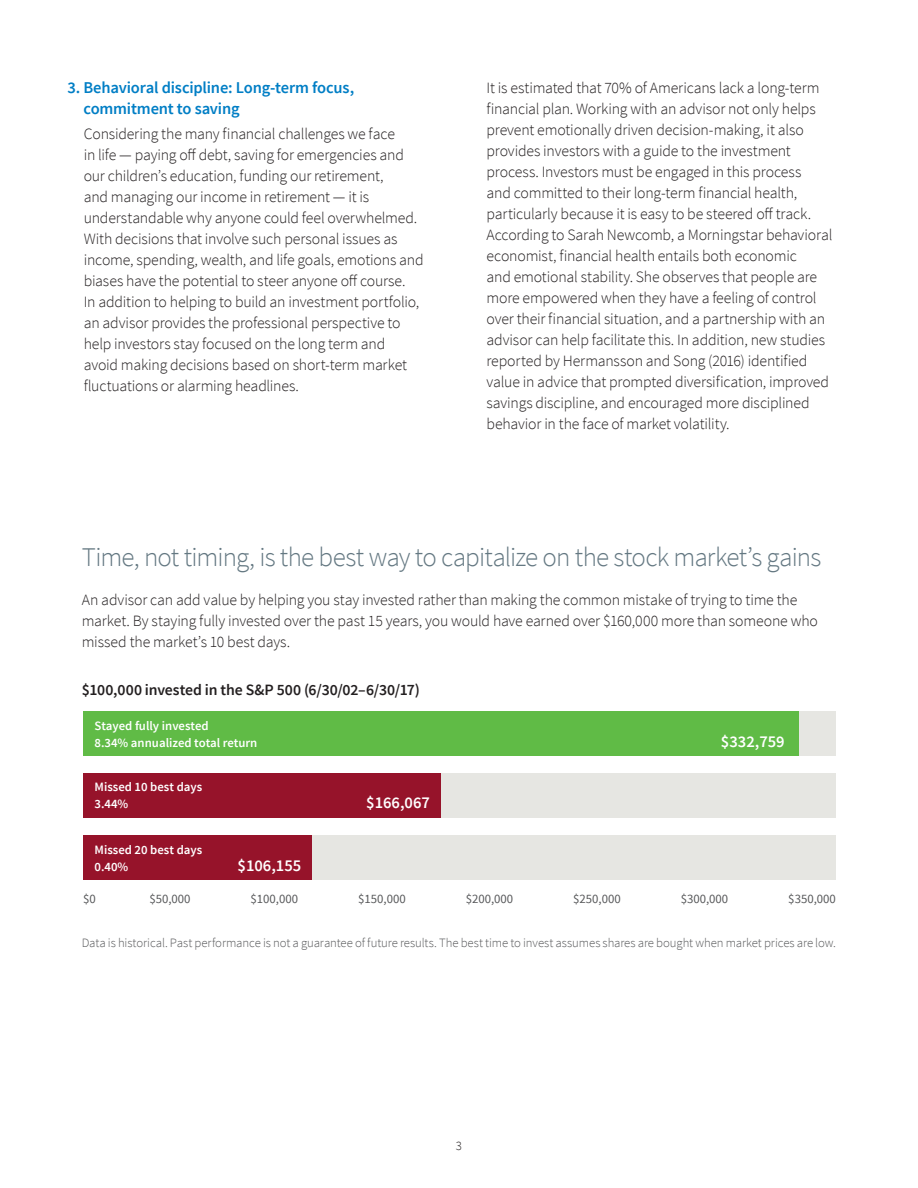
<style>
.page{position:relative;width:918px;height:1188px;background:#fff}
.page>*{position:absolute;margin:0;border:0;box-sizing:border-box;transform-origin:0 0}
.Chart_title{font:300 27px "Source Sans Pro";letter-spacing:-.03em;color:#647882}
.Subhead{font:600 16.5px/21px "Source Sans Pro";letter-spacing:-.01em;color:#007ec5}
.t1{font:600 16.5px "Source Sans Pro";color:#fff}
.Body{font:300 15.75px/21px "Source Sans Pro";letter-spacing:-.01em;color:#231f20}
.Body-2{font:600 15.75px "Source Sans Pro";letter-spacing:-.005em;color:#231f20}
.Footnote{font:300 12.75px "Source Sans Pro";letter-spacing:-.01em;color:#57585a}
.t2{font:600 12.75px/17px "Source Sans Pro";color:#fff}
.t3{font:12.75px "Source Sans Pro";color:#57585a}
.t4{font:300 12.75px "Source Sans Pro";color:#231f20}
</style>
<div class="page">
<div style="left:83px;top:711px;width:753px;height:45px;background:#e6e6e2"></div>
<div style="left:83px;top:773px;width:753px;height:45px;background:#e6e6e2"></div>
<div style="left:83px;top:835px;width:753px;height:45px;background:#e6e6e2"></div>
<div style="left:83px;top:711px;width:716px;height:45px;background:#60bb46"></div>
<div style="left:83px;top:773px;width:357px;height:45px;background:#96132a"></div>
<div style="left:83px;top:835px;width:228px;height:45px;background:#96132a"></div>
<p class="Subhead" style="left:83px;top:78px;width:272px;text-indent:-16px">3. Behavioral discipline: Long-term focus, commitment to saving</p>
<p class="Body" style="left:84px;top:123px;width:341px">Considering the many financial challenges we face<br>in life — paying off debt, saving for emergencies and our children’s education, funding our retirement,<br>and managing our income in retirement — it is understandable why anyone could feel overwhelmed.<br>With decisions that involve such personal issues as income, spending, wealth, and life goals, emotions and biases have the potential to steer anyone off course.<br>In addition to helping to build an investment portfolio, an advisor provides the professional perspective to help investors stay focused on the long term and avoid making decisions based on short-term market fluctuations or alarming headlines.</p>
<p class="Body" style="left:487px;top:77px;width:347px">It is estimated that 70% of Americans lack a long-term financial plan. Working with an advisor not only helps prevent emotionally driven decision-making, it also provides investors with a guide to the investment process. Investors must be engaged in this process<br>and committed to their long-term financial health, particularly because it is easy to be steered off track.<br>According to Sarah Newcomb, a Morningstar behavioral economist, financial health entails both economic<br>and emotional stability. She observes that people are more empowered when they have a feeling of control over their financial situation, and a partnership with an advisor can help facilitate this. In addition, new studies reported by Hermansson and Song (2016) identified value in advice that prompted diversification, improved savings discipline, and encouraged more disciplined behavior in the face of market volatility.</p>
<p class="Chart_title" style="left:82px;top:540px;width:741px">Time, not timing, is the best way to capitalize on the stock market’s gains</p>
<p class="Body" style="left:82px;top:589px;width:738px">An advisor can add value by helping you stay invested rather than making the common mistake of trying to time the market. By staying fully invested over the past 15 years, you would have earned over $160,000 more than someone who missed the market’s 10 best days.</p>
<p class="Body-2" style="left:82px;top:679px;width:340px">$100,000 invested in the S&amp;P 500 (6/30/02–6/30/17)</p>
<p class="t2" style="left:95px;top:717px;width:164px">Stayed fully invested<br>8.34% annualized total return</p>
<p class="t2" style="left:95px;top:779px;width:109px">Missed 10 best days<br>3.44%</p>
<p class="t2" style="left:95px;top:842px;width:109px">Missed 20 best days<br>0.40%</p>
<p class="t1" style="left:238px;top:855px;width:65px">$106,155</p>
<p class="t1" style="left:366px;top:792px;width:65px">$166,067</p>
<p class="t1" style="left:721px;top:731px;width:65px">$332,759</p>
<p class="t3" style="left:83px;top:891px;width:14px">$0</p>
<p class="t3" style="left:149px;top:891px;width:43px">$50,000</p>
<p class="t3" style="left:251px;top:891px;width:49px">$100,000</p>
<p class="t3" style="left:358px;top:891px;width:49px">$150,000</p>
<p class="t3" style="left:466px;top:891px;width:49px">$200,000</p>
<p class="t3" style="left:573px;top:891px;width:49px">$250,000</p>
<p class="t3" style="left:681px;top:891px;width:49px">$300,000</p>
<p class="t3" style="left:788px;top:891px;width:49px">$350,000</p>
<p class="Footnote" style="left:82px;top:935px;width:756px">Data is historical. Past performance is not a guarantee of future results. The best time to invest assumes shares are bought when market prices are low.</p>
<p class="t4" style="left:456px;top:1138px;width:8px">3</p>
</div>
